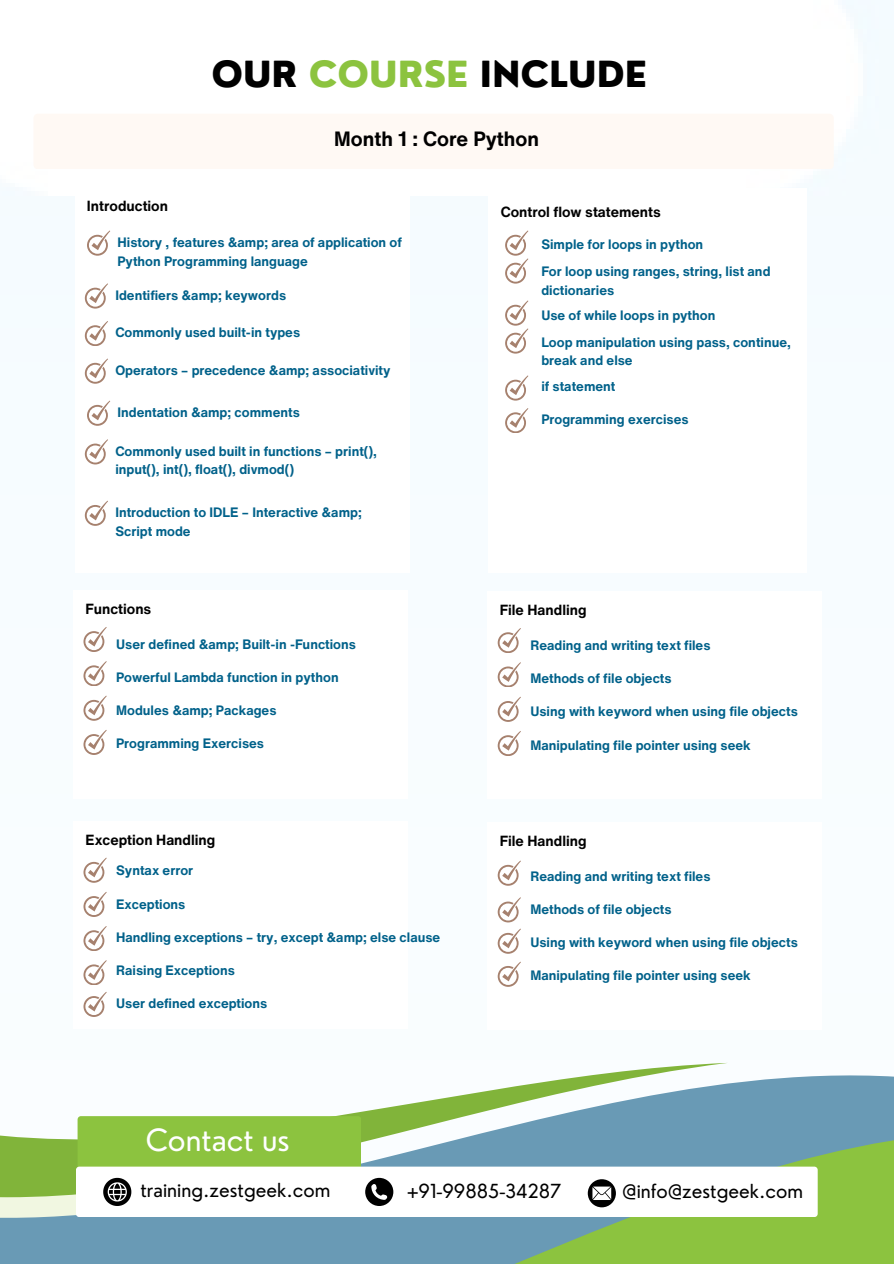
<style>
.page{position:relative;width:894px;height:1264px;background:#fff}
.page>*{position:absolute;margin:0;border:0;box-sizing:border-box;transform-origin:0 0}
.t1{font:800 35.1px "Nourd";color:#000}
.t2{font:29.85px "Nourd";color:#fff}
.t3{font:700 20.1px "Helvetica Now Text";color:#000}
.t4{font:18.9px "Nourd";color:#000}
.t5{font:700 14.25px "Helvetica Now Text";color:#000}
.t6{font:700 13.2px/18.8px "Helvetica Now Text";color:#00618a}
.s1{color:#8cc33f}
</style>
<div class="page">
<svg style="left:0;top:1017px;width:893px;height:246px"></svg>
<svg style="left:491px;top:1126px;width:402px;height:137px;background:#7cb078"></svg>
<div style="left:78px;top:1116px;width:283px;height:100px;background:#8cc33f;border-radius:3px"></div>
<div style="left:76px;top:1166px;width:741px;height:50px;background:#fff;border-radius:3px"></div>
<svg style="left:103px;top:1177px;width:28px;height:28px"></svg>
<svg style="left:365px;top:1177px;width:28px;height:28px"></svg>
<div style="left:33px;top:114px;width:800px;height:55px;background:#fff9f4;border-radius:4px"></div>
<div style="left:74px;top:821px;width:334px;height:207px;background:#fff"></div>
<div style="left:487px;top:822px;width:334px;height:207px;background:#fff"></div>
<svg style="left:87px;top:230px;width:23px;height:25px"></svg>
<svg style="left:83px;top:695px;width:24px;height:25px"></svg>
<svg style="left:83px;top:926px;width:24px;height:24px"></svg>
<svg style="left:497px;top:696px;width:24px;height:25px"></svg>
<svg style="left:497px;top:928px;width:24px;height:25px"></svg>
<svg style="left:83px;top:661px;width:24px;height:24px"></svg>
<svg style="left:83px;top:892px;width:24px;height:24px"></svg>
<svg style="left:497px;top:662px;width:24px;height:25px"></svg>
<svg style="left:497px;top:897px;width:24px;height:25px"></svg>
<svg style="left:83px;top:627px;width:24px;height:24px"></svg>
<svg style="left:83px;top:857px;width:24px;height:25px"></svg>
<svg style="left:497px;top:628px;width:24px;height:24px"></svg>
<svg style="left:497px;top:860px;width:24px;height:25px"></svg>
<svg style="left:85px;top:283px;width:23px;height:25px"></svg>
<svg style="left:85px;top:321px;width:23px;height:25px"></svg>
<svg style="left:83px;top:730px;width:24px;height:24px"></svg>
<svg style="left:83px;top:960px;width:24px;height:24px"></svg>
<svg style="left:83px;top:992px;width:24px;height:24px"></svg>
<svg style="left:497px;top:731px;width:24px;height:24px"></svg>
<svg style="left:497px;top:961px;width:24px;height:25px"></svg>
<svg style="left:85px;top:358px;width:23px;height:25px"></svg>
<svg style="left:87px;top:400px;width:23px;height:25px"></svg>
<svg style="left:85px;top:439px;width:23px;height:25px"></svg>
<svg style="left:85px;top:500px;width:23px;height:25px"></svg>
<svg style="left:587px;top:1179px;width:28px;height:28px"></svg>
<svg style="left:505px;top:230px;width:23px;height:53px"></svg>
<svg style="left:505px;top:300px;width:23px;height:53px"></svg>
<svg style="left:505px;top:375px;width:23px;height:25px"></svg>
<svg style="left:505px;top:408px;width:23px;height:25px"></svg>
<p class="t1" style="left:211px;top:52px;width:437px">OUR <span class="s1">COURSE</span> INCLUDE</p>
<p class="t5" style="left:87px;top:195px;width:83px">Introduction</p>
<p class="t3" style="left:334px;top:124px;width:206px">Month 1 : Core Python</p>
<p class="t5" style="left:500px;top:201px;width:161px">Control flow statements</p>
<p class="t6" style="left:117px;top:232px;width:286px">History , features &amp;amp; area of application of<br>Python Programming language</p>
<p class="t6" style="left:115px;top:285px;width:172px">Identifiers &amp;amp; keywords</p>
<p class="t6" style="left:115px;top:323px;width:186px">Commonly used built-in types</p>
<p class="t6" style="left:115px;top:360px;width:276px">Operators – precedence &amp;amp; associativity</p>
<p class="t6" style="left:117px;top:402px;width:184px">Indentation &amp;amp; comments</p>
<p class="t6" style="left:115px;top:441px;width:263px">Commonly used built in functions – print(), input(), int(), float(), divmod()</p>
<p class="t6" style="left:115px;top:502px;width:248px">Introduction to IDLE – Interactive &amp;amp;<br>Script mode</p>
<p class="t6" style="left:541px;top:235px;width:163px">Simple for loops in python</p>
<p class="t6" style="left:541px;top:261px;width:231px">For loop using ranges, string, list and dictionaries</p>
<p class="t6" style="left:541px;top:306px;width:175px">Use of while loops in python</p>
<p class="t6" style="left:541px;top:332px;width:251px">Loop manipulation using pass, continue,</p>
<p class="t6" style="left:541px;top:351px;width:93px">break and else</p>
<p class="t6" style="left:541px;top:376px;width:76px">if statement</p>
<p class="t6" style="left:541px;top:410px;width:149px">Programming exercises</p>
<p class="t5" style="left:86px;top:598px;width:67px">Functions</p>
<p class="t5" style="left:499px;top:599px;width:88px">File Handling</p>
<p class="t6" style="left:116px;top:634px;width:241px">User defined &amp;amp; Built-in -Functions</p>
<p class="t6" style="left:116px;top:667px;width:224px">Powerful Lambda function in python</p>
<p class="t6" style="left:116px;top:701px;width:162px">Modules &amp;amp; Packages</p>
<p class="t6" style="left:116px;top:734px;width:149px">Programming Exercises</p>
<p class="t6" style="left:530px;top:635px;width:181px">Reading and writing text files</p>
<p class="t6" style="left:530px;top:668px;width:143px">Methods of file objects</p>
<p class="t6" style="left:530px;top:702px;width:269px">Using with keyword when using file objects</p>
<p class="t6" style="left:530px;top:735px;width:222px">Manipulating file pointer using seek</p>
<p class="t5" style="left:86px;top:828px;width:131px">Exception Handling</p>
<p class="t5" style="left:499px;top:829px;width:88px">File Handling</p>
<p class="t6" style="left:116px;top:861px;width:79px">Syntax error</p>
<p class="t6" style="left:116px;top:894px;width:71px">Exceptions</p>
<p class="t6" style="left:116px;top:927px;width:325px">Handling exceptions – try, except &amp;amp; else clause</p>
<p class="t6" style="left:116px;top:960px;width:120px">Raising Exceptions</p>
<p class="t6" style="left:116px;top:993px;width:153px">User defined exceptions</p>
<p class="t6" style="left:530px;top:866px;width:181px">Reading and writing text files</p>
<p class="t6" style="left:530px;top:899px;width:143px">Methods of file objects</p>
<p class="t6" style="left:530px;top:932px;width:269px">Using with keyword when using file objects</p>
<p class="t6" style="left:530px;top:965px;width:222px">Manipulating file pointer using seek</p>
<h3 class="t2" style="left:146px;top:1120px;width:145px">Contact us</h3>
<h1 class="t4" style="left:140px;top:1178px;width:191px">training.zestgeek.com</h1>
<p class="t4" style="left:407px;top:1179px;width:156px">+91-99885-34287</p>
<p class="t4" style="left:622px;top:1179px;width:182px">@info@zestgeek.com</p>
</div>
